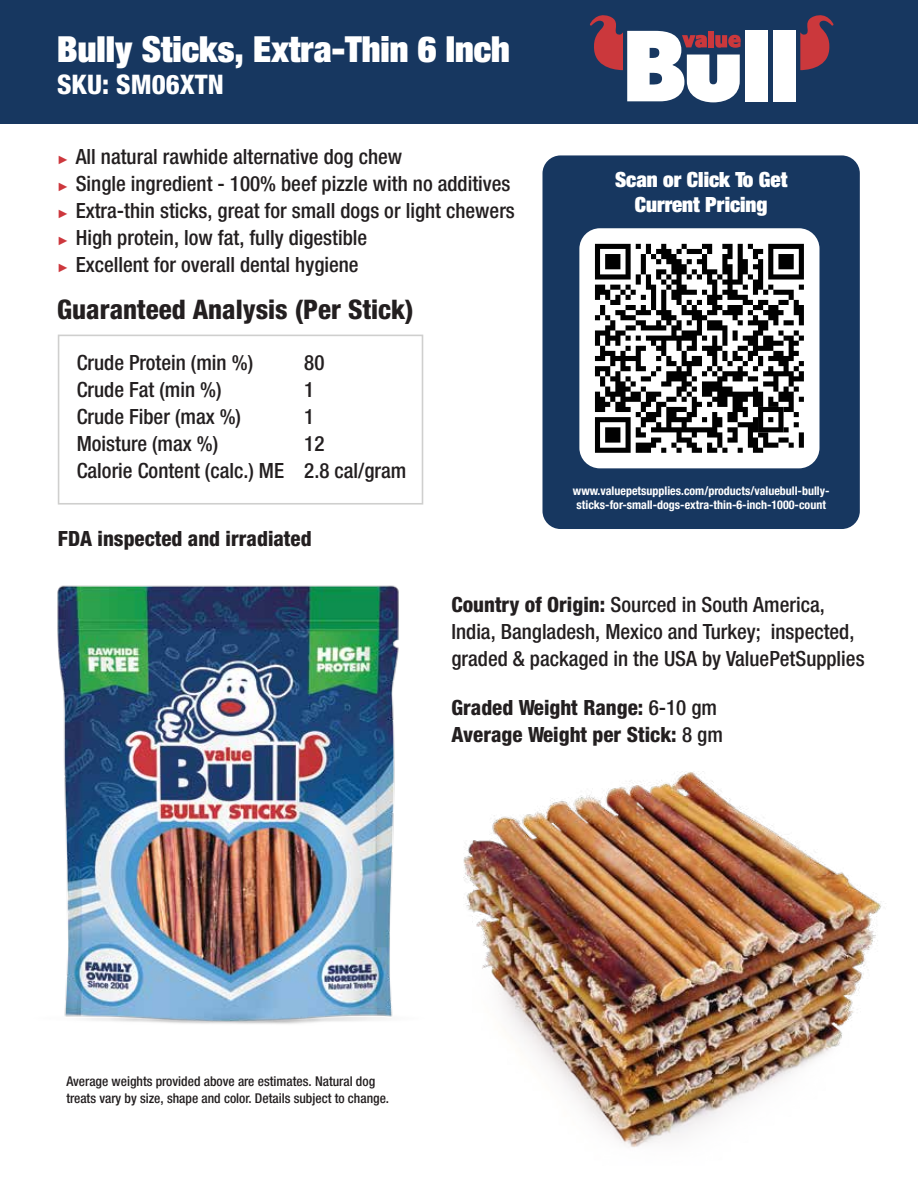
<style>
.page{position:relative;width:918px;height:1188px;background:#fff}
.page>*{position:absolute;margin:0;border:0;box-sizing:border-box;transform-origin:0 0}
.t1{font:36px "Helvetica Neue LT 107 X Blk Cn";color:#fff}
.t2{font:27px "Helvetica Neue LT 87 Hv Cn";color:#231f20}
.t3{font:27px "Helvetica Neue LT 87 Hv Cn";color:#fff}
.t4{font:21px/27px "Helvetica Neue LT 67 Md Cn";color:#231f20}
.t5{font:21px/27px "Helvetica Neue LT 87 Hv Cn";color:#231f20}
.t6{font:21px/25.2px "Helvetica Neue LT 107 X Blk Cn";color:#fff;text-align:center}
.t7{font:13.5px/16.2px "Helvetica Neue LT 67 Md Cn";color:#231f20}
.t8{font:12px/14.4px "Helvetica Neue LT 77 Bd Cn";color:#fff;text-align:center}
.s1{font-family:"Arial";font-size:12px;color:#cd373d}
.s2{font-family:"Helvetica Neue LT 87 Hv Cn"}
.s3{font-family:"Helvetica Neue LT 67 Md Cn"}
</style>
<div class="page">
<div style="left:542px;top:155px;width:318px;height:374px;background:#173760;border-radius:18px"></div>
<div style="left:0;top:0;width:918px;height:124px;background:#173760"></div>
<div style="left:745px;top:30px;width:22px;height:71px;background:#fff"></div>
<div style="left:773px;top:30px;width:23px;height:71px;background:#fff"></div>
<svg style="left:800px;top:15px;width:33px;height:55px"></svg>
<svg style="left:590px;top:15px;width:151px;height:87px"></svg>
<div style="left:58px;top:335px;width:365px;height:170px;border:2px solid #cfcfce"></div>
<div style="left:579px;top:228px;width:240px;height:240px;background:#fff;border-radius:21px"></div>
<img style="left:57px;top:585px;width:342px;height:439px">
<img style="left:463px;top:772px;width:423px;height:376px">
<svg style="left:595px;top:244px;width:209px;height:209px"></svg>
<h1 class="t1" style="left:57px;top:26px;width:454px">Bully Sticks, Extra-Thin 6 Inch</h1>
<p class="t3" style="left:57px;top:68px;width:168px">SKU: SM06XTN</p>
<p class="t4" style="left:57px;top:142px;width:459px"><span class="s1">►</span> All natural rawhide alternative dog chew<br><span class="s1">►</span> Single ingredient - 100% beef pizzle with no additives <span class="s1">►</span> Extra-thin sticks, great for small dogs or light chewers <span class="s1">►</span> High protein, low fat, fully digestible<br><span class="s1">►</span> Excellent for overall dental hygiene</p>
<p class="t2" style="left:57px;top:293px;width:358px">Guaranteed Analysis (Per Stick)</p>
<p class="t4" style="left:77px;top:349px;width:209px">Crude Protein (min %)<br>Crude Fat (min %)<br>Crude Fiber (max %)<br>Moisture (max %)<br>Calorie Content (calc.) ME</p>
<p class="t4" style="left:304px;top:349px;width:104px">80<br>1<br>1<br>12<br>2.8 cal/gram</p>
<p class="t5" style="left:58px;top:525px;width:255px">FDA inspected and irradiated</p>
<p class="t6" style="left:615px;top:166px;width:174px">Scan or Click To Get<br>Current Pricing</p>
<p class="t8" style="left:573px;top:483px;width:258px">www.valuepetsupplies.com/products/valuebull-bully&shy;sticks-for-small-dogs-extra-thin-6-inch-1000-count</p>
<p class="t4" style="left:451px;top:591px;width:415px"><span class="s2">Country of Origin:</span> Sourced in South America,<br>India, Bangladesh, Mexico and Turkey; inspected, graded &amp; packaged in the USA by ValuePetSupplies</p>
<p class="t5" style="left:451px;top:694px;width:273px">Graded Weight Range: <span class="s3">6-10 gm<br></span>Average Weight per Stick: <span class="s3">8 gm</span></p>
<p class="t7" style="left:66px;top:1073px;width:324px">Average weights provided above are estimates. Natural dog treats vary by size, shape and color. Details subject to change.</p>
</div>
